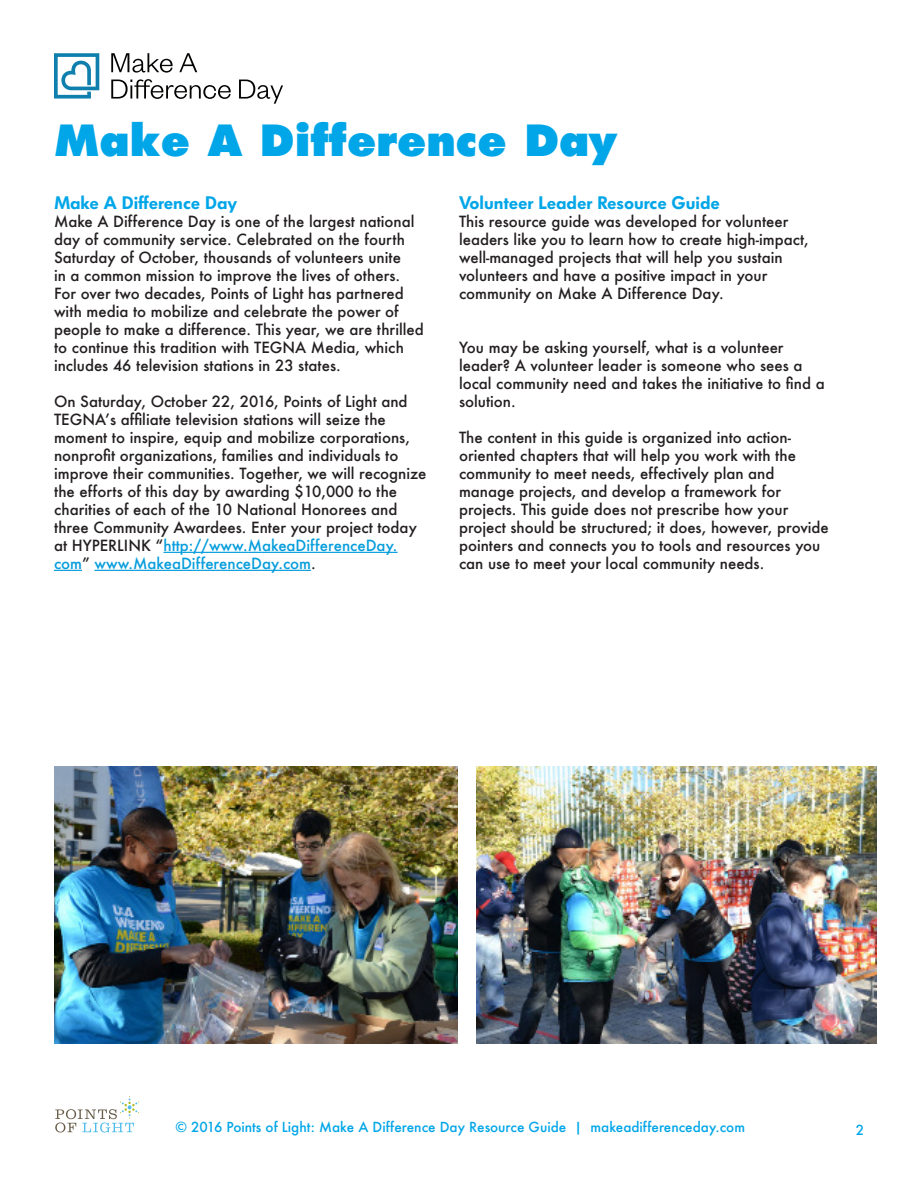
<style>
.page{position:relative;width:918px;height:1188px;background:#fff}
.page>*{position:absolute;margin:0;border:0;box-sizing:border-box;transform-origin:0 0}
.t1{font:800 42px "Futura";color:#00a6e8}
.t2{font:600 18px "Futura BQ";color:#00a6e8}
.t3{font:500 15px/18px "Futura";color:#231f20}
.t4{font:500 13.5px "Futura";color:#00a6e8}
.s1{color:#069ddc}
</style>
<div class="page">
<svg style="left:55px;top:1096px;width:84px;height:36px"></svg>
<img style="left:54px;top:767px;width:404px;height:276px">
<img style="left:476px;top:767px;width:400px;height:276px">
<hr style="left:163px;top:552px;width:235px;height:1px;background:#069ddc">
<svg style="left:54px;top:570px;width:28px;height:1px"></svg>
<hr style="left:94px;top:570px;width:217px;height:1px;background:#069ddc">
<svg style="left:111px;top:53px;width:62px;height:20px"></svg>
<svg style="left:179px;top:53px;width:18px;height:19px"></svg>
<svg style="left:111px;top:79px;width:120px;height:20px"></svg>
<svg style="left:239px;top:80px;width:44px;height:24px"></svg>
<svg style="left:54px;top:53px;width:45px;height:46px"></svg>
<p class="t1" style="left:54px;top:113px;width:564px">Make A Difference Day</p>
<p class="t2" style="left:54px;top:192px;width:185px">Make A Difference Day</p>
<p class="t3" style="left:54px;top:212px;width:371px">Make A Difference Day is one of the largest national day of community service. Celebrated on the fourth Saturday of October, thousands of volunteers unite<br>in a common mission to improve the lives of others.<br>For over two decades, Points of Light has partnered with media to mobilize and celebrate the power of people to make a difference. This year, we are thrilled to continue this tradition with TEGNA Media, which includes 46 television stations in 23 states.</p>
<p class="t3" style="left:54px;top:392px;width:374px">On Saturday, October 22, 2016, Points of Light and TEGNA’s affiliate television stations will seize the moment to inspire, equip and mobilize corporations, nonprofit organizations, families and individuals to improve their communities. Together, we will recognize the efforts of this day by awarding $10,000 to the charities of each of the 10 National Honorees and three Community Awardees. Enter your project today at HYPERLINK “<span class="s1">http://www.MakeaDifferenceDay. com</span>” <span class="s1">www.MakeaDifferenceDay.com</span>.</p>
<p class="t2" style="left:459px;top:192px;width:262px">Volunteer Leader Resource Guide</p>
<p class="t3" style="left:459px;top:212px;width:351px">This resource guide was developed for volunteer leaders like you to learn how to create high-impact, well-managed projects that will help you sustain volunteers and have a positive impact in your community on Make A Difference Day.</p>
<p class="t3" style="left:459px;top:338px;width:367px">You may be asking yourself, what is a volunteer leader? A volunteer leader is someone who sees a local community need and takes the initiative to find a solution.</p>
<p class="t3" style="left:459px;top:428px;width:371px">The content in this guide is organized into action&shy;oriented chapters that will help you work with the community to meet needs, effectively plan and manage projects, and develop a framework for projects. This guide does not prescribe how your project should be structured; it does, however, provide pointers and connects you to tools and resources you can use to meet your local community needs.</p>
<p class="t4" style="left:176px;top:1118px;width:571px">© 2016 Points of Light: Make A Difference Day Resource Guide | makeadifferenceday.com</p>
<p class="t4" style="left:856px;top:1121px;width:10px">2</p>
</div>
